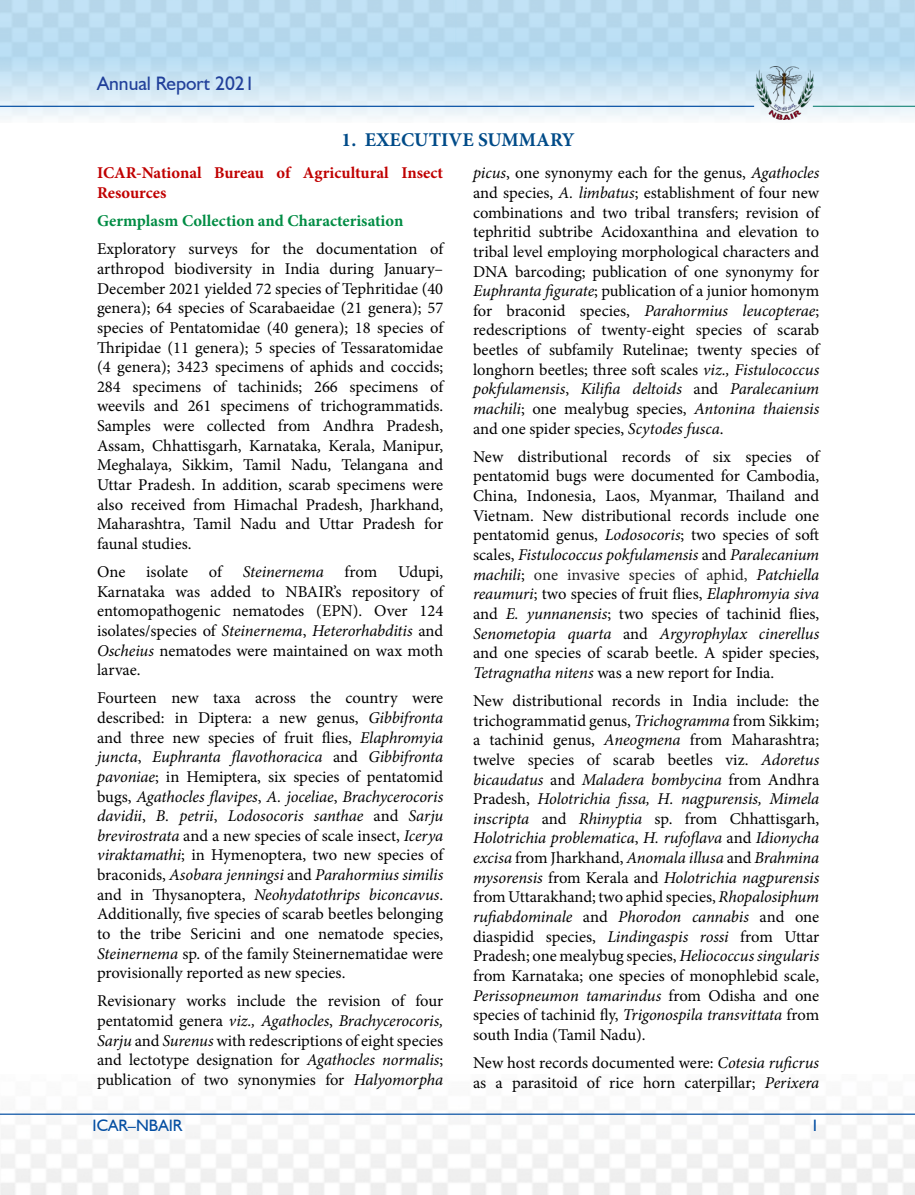
<style>
.page{position:relative;width:915px;height:1195px;background:#fff}
.page>*{position:absolute;margin:0;border:0;box-sizing:border-box;transform-origin:0 0}
.t1{font:700 19.5px "Minion Pro";color:#004b88}
.t2{font:19.5px "Humanst 521 BT";color:#21409a}
.t3{font:16.5px/19.6px "Minion Pro";color:#000;text-align:justify}
.t4{font:700 16.5px/19.6px "Minion Pro";color:#c00000}
.t5{font:700 16.5px "Minion Pro";color:#008c44}
.t6{font:italic 16.5px "Minion Pro";letter-spacing:-.005em;color:#000}
.t7{font:16.5px "Humanst 521 BT";color:#034ea2}
.s1{font-style:italic}
.s2{color:#222}
</style>
<div class="page">
<img style="left:0;top:0;width:914px;height:120px">
<img style="left:753px;top:67px;width:60px;height:52px">
<hr style="left:0;top:106px;width:753px;height:1px;background:#034ea2">
<hr style="left:0;top:1113px;width:914px;height:2px;background:#034ea2">
<hr style="left:812px;top:106px;width:102px;height:1px;background:#228b7d">
<p class="t2" style="left:97px;top:71px;width:159px">Annual Report 2021</p>
<p class="t1" style="left:341px;top:126px;width:234px">1. EXECUTIVE SUMMARY</p>
<p class="t4" style="left:97px;top:163px;width:347px">ICAR-National Bureau of Agricultural Insect<br>Resources</p>
<p class="t5" style="left:97px;top:209px;width:308px">Germplasm Collection and Characterisation</p>
<p class="t3" style="left:97px;top:239px;width:347px">Exploratory surveys for the documentation of arthropod biodiversity in India during January– December 2021 yielded 72 species of Tephritidae (40 genera); 64 species of Scarabaeidae (21 genera); 57 species of Pentatomidae (40 genera); 18 species of Thripidae (11 genera); 5 species of Tessaratomidae (4 genera); 3423 specimens of aphids and coccids; 284 specimens of tachinids; 266 specimens of weevils and 261 specimens of trichogrammatids.<br>Samples were collected from Andhra Pradesh, Assam, Chhattisgarh, Karnataka, Kerala, Manipur, Meghalaya, Sikkim, Tamil Nadu, Telangana and Uttar Pradesh. In addition, scarab specimens were also received from Himachal Pradesh, Jharkhand, Maharashtra, Tamil Nadu and Uttar Pradesh for faunal studies.</p>
<p class="t3" style="left:97px;top:562px;width:30px">One</p>
<p class="t3" style="left:146px;top:562px;width:43px">isolate</p>
<p class="t3" style="left:209px;top:562px;width:15px">of</p>
<p class="t6" style="left:243px;top:560px;width:82px">Steinernema</p>
<p class="t3" style="left:344px;top:562px;width:34px">from</p>
<p class="t3" style="left:473px;top:163px;width:347px"><span class="s1">picus</span>, one synonymy each for the genus, <span class="s1">Agathocles </span>and species, <span class="s1">A. limbatus</span>; establishment of four new combinations and two tribal transfers; revision of tephritid subtribe Acidoxanthina and elevation to tribal level employing morphological characters and DNA barcoding; publication of one synonymy for <span class="s1">Euphranta figurate</span>; publication of a junior homonym for braconid species, <span class="s1">Parahormius leucopterae</span>; redescriptions of twenty-eight species of scarab beetles of subfamily Rutelinae; twenty species of longhorn beetles; three soft scales <span class="s1">viz., Fistulococcus pokfulamensis</span>, <span class="s1">Kilifia deltoids</span> and <span class="s1">Paralecanium machili</span>; one mealybug species, <span class="s1">Antonina thaiensis </span>and one spider species, <span class="s1">Scytodes fusca</span>.</p>
<p class="t3" style="left:473px;top:447px;width:347px">New distributional records of six species of pentatomid bugs were documented for Cambodia, China, Indonesia, Laos, Myanmar, Thailand and Vietnam. New distributional records include one pentatomid genus, <span class="s1">Lodosocoris</span>; two species of soft scales, <span class="s1">Fistulococcus pokfulamensis</span> and <span class="s1">Paralecanium machili</span>; <span class="s2">one invasive species of aphid,</span> <span class="s1">Patchiella reaumuri</span>; two species of fruit flies, <span class="s1">Elaphromyia siva </span>and <span class="s1">E. yunnanensis</span>; two species of tachinid flies, <span class="s1">Senometopia quarta</span> and <span class="s1">Argyrophylax cinerellus </span>and one species of scarab beetle. A spider species, <span class="s1">Tetragnatha nitens</span> was a new report for India.</p>
<p class="t3" style="left:473px;top:691px;width:347px">New distributional records in India include: the trichogrammatid genus, <span class="s1">Trichogramma</span> from Sikkim; a tachinid genus, <span class="s1">Aneogmena</span> from Maharashtra; twelve species of scarab beetles viz. <span class="s1">Adoretus bicaudatus</span> and <span class="s1">Maladera bombycina</span> from Andhra Pradesh, <span class="s1">Holotrichia fissa, H. nagpurensis, Mimela inscripta</span> and <span class="s1">Rhinyptia</span> sp. from Chhattisgarh, <span class="s1">Holotrichia problematica</span>, <span class="s1">H. rufoflava</span> and <span class="s1">Idionycha excisa</span> from Jharkhand, <span class="s1">Anomala illusa</span> and <span class="s1">Brahmina mysorensis</span> from Kerala and <span class="s1">Holotrichia nagpurensis </span>from Uttarakhand; two aphid species, <span class="s1">Rhopalosiphum rufiabdominale</span> and <span class="s1">Phorodon cannabis</span> and one diaspidid species, <span class="s1">Lindingaspis rossi</span> from Uttar Pradesh; one mealybug species, <span class="s1">Heliococcus singularis </span>from Karnataka; one species of monophlebid scale, <span class="s1">Perissopneumon tamarindus</span> from Odisha and one species of tachinid fly, <span class="s1">Trigonospila transvittata</span> from south India (Tamil Nadu).</p>
<p class="t3" style="left:473px;top:1053px;width:347px">New host records documented were: <span class="s1">Cotesia ruficrus </span>as a parasitoid of rice horn caterpillar; <span class="s1">Perixera</span></p>
<p class="t3" style="left:97px;top:562px;width:347px;text-indent:301px">Udupi, Karnataka was added to NBAIR’s repository of entomopathogenic nematodes (EPN). Over 124 isolates/species of <span class="s1">Steinernema</span>, <span class="s1">Heterorhabditis</span> and <span class="s1">Oscheius</span> nematodes were maintained on wax moth larvae.</p>
<p class="t3" style="left:97px;top:688px;width:347px">Fourteen new taxa across the country were described: in Diptera: a new genus, <span class="s1">Gibbifronta </span>and three new species of fruit flies, <span class="s1">Elaphromyia juncta</span>, <span class="s1">Euphranta flavothoracica</span> and <span class="s1">Gibbifronta pavoniae</span>; in Hemiptera, six species of pentatomid bugs, <span class="s1">Agathocles flavipes</span>, <span class="s1">A. joceliae</span>, <span class="s1">Brachycerocoris davidii</span>, <span class="s1">B. petrii</span>, <span class="s1">Lodosocoris santhae</span> and <span class="s1">Sarju brevirostrata</span> and a new species of scale insect, <span class="s1">Icerya viraktamathi</span>; in Hymenoptera, two new species of braconids, <span class="s1">Asobara jenningsi</span> and <span class="s1">Parahormius similis </span>and in Thysanoptera, <span class="s1">Neohydatothrips biconcavus</span>.<br>Additionally, five species of scarab beetles belonging to the tribe Sericini and one nematode species, <span class="s1">Steinernema</span> sp. of the family Steinernematidae were provisionally reported as new species.</p>
<p class="t3" style="left:97px;top:991px;width:347px">Revisionary works include the revision of four pentatomid genera <span class="s1">viz., Agathocles</span>, <span class="s1">Brachycerocoris, Sarju</span> and <span class="s1">Surenus</span> with redescriptions of eight species and lectotype designation for <span class="s1">Agathocles normalis</span>; publication of two synonymies for <span class="s1">Halyomorpha</span></p>
<p class="t7" style="left:92px;top:1115px;width:91px">ICAR–NBAIR</p>
<p class="t7" style="left:810px;top:1115px;width:10px">1</p>
</div>
